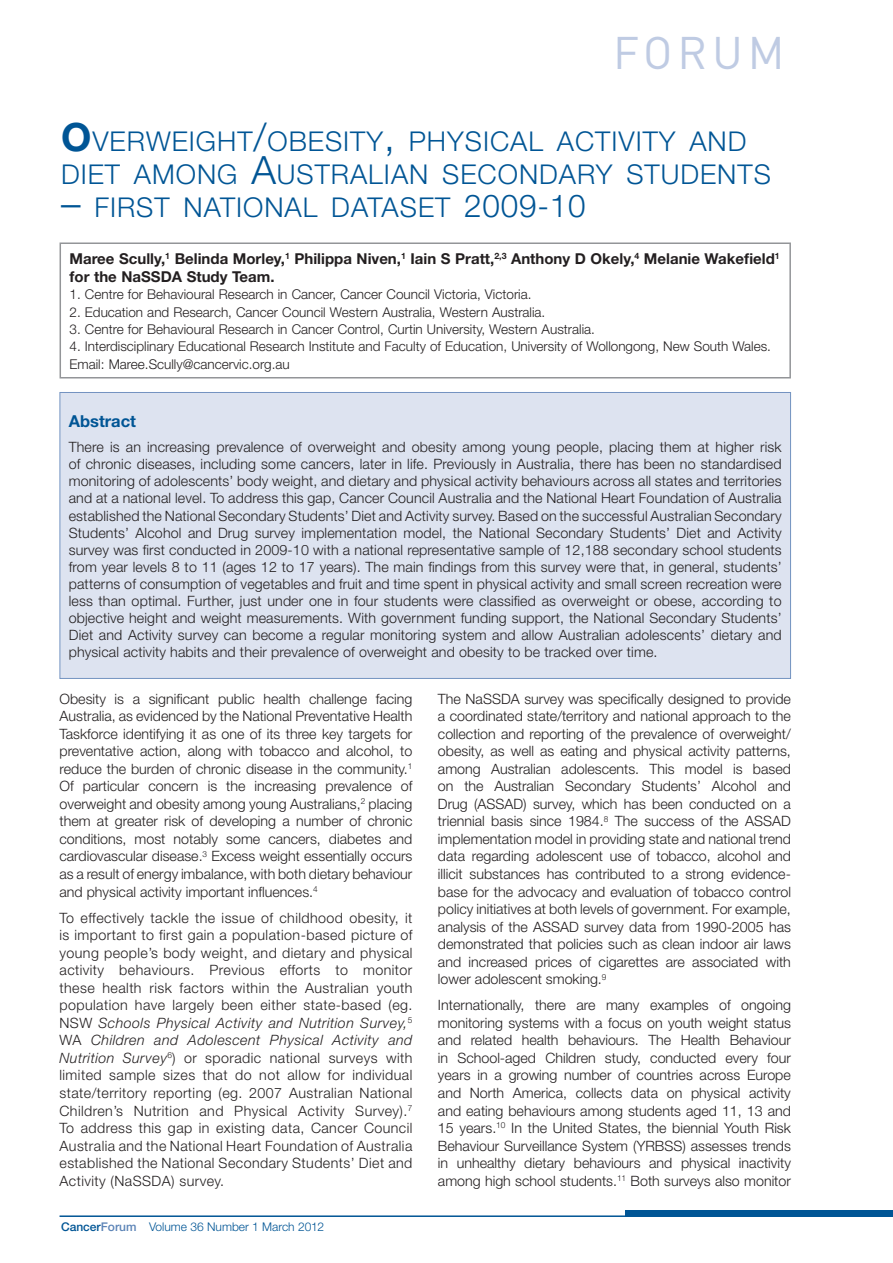
<style>
.page{position:relative;width:893px;height:1263px;background:#fff}
.page>*{position:absolute;margin:0;border:0;box-sizing:border-box;transform-origin:0 0}
.t1{font:45.15px "DIN";letter-spacing:.11em;color:#bfcbe3}
._3a__Heading{font:300 27.3px/33px "Helvetica Neue";letter-spacing:.035em;color:#005595}
._6c__Body_subhead{font:700 16.5px "Helvetica Neue";color:#005595}
._4a__Author_box_text{font:700 15px/18px "Helvetica Neue";color:#231f20}
.body_copy{font:300 14.25px/17.5px "Helvetica Neue";color:#231f20;text-align:justify}
._4a__Author_box_text-2{font:300 13.5px/17.2px "Helvetica Neue";color:#231f20}
.body_copy-2{font:300 12px "Helvetica Neue";color:#005595}
.s1{font-weight:700;font-size:39px}
.s2{font-size:39px}
.s3{font-size:31.5px}
.s4{font-style:italic}
.s5{font-weight:500}
.s6{font-weight:500;color:#5c84b7}
</style>
<div class="page">
<hr style="left:60px;top:1215px;width:833px;height:2px;background:#005595">
<div style="left:626px;top:1210px;width:267px;height:6px;background:#005595"></div>
<div style="left:60px;top:242px;width:731px;height:136px;border:2px solid #939598"></div>
<div style="left:60px;top:392px;width:730px;height:286px;background:#dde3f0"></div>
<p class="t1" style="left:613px;top:27px;width:173px">FORUM</p>
<p class="_3a__Heading" style="left:61px;top:124px;width:711px"><span class="s1">O</span>VERWEIGHT<span class="s2">/</span>OBESITY<span class="s2">,</span> PHYSICAL ACTIVITY AND<br>DIET AMONG <span class="s2">A</span>USTRALIAN SECONDARY STUDENTS</p>
<p class="_3a__Heading" style="left:61px;top:190px;width:526px"><span class="s2">–</span> FIRST NATIONAL DATASET <span class="s3">2009-10</span></p>
<p class="_4a__Author_box_text" style="left:70px;top:250px;width:712px">Maree Scully,<sup>1</sup> Belinda Morley,<sup>1</sup> Philippa Niven,<sup>1</sup> Iain S Pratt,<sup>2,3</sup> Anthony D Okely,<sup>4</sup> Melanie Wakefield<sup>1 </sup>for the NaSSDA Study Team.</p>
<p class="_4a__Author_box_text-2" style="left:70px;top:286px;width:463px">1. Centre for Behavioural Research in Cancer, Cancer Council Victoria, Victoria.</p>
<p class="_4a__Author_box_text-2" style="left:70px;top:303px;width:477px">2. Education and Research, Cancer Council Western Australia, Western Australia.</p>
<p class="_4a__Author_box_text-2" style="left:70px;top:320px;width:527px">3. Centre for Behavioural Research in Cancer Control, Curtin University, Western Australia.</p>
<p class="_4a__Author_box_text-2" style="left:70px;top:337px;width:703px">4. Interdisciplinary Educational Research Institute and Faculty of Education, University of Wollongong, New South Wales.<br>Email: Maree.Scully@cancervic.org.au</p>
<p class="_6c__Body_subhead" style="left:69px;top:410px;width:69px">Abstract</p>
<p class="body_copy" style="left:69px;top:438px;width:714px;line-height:17.1px">There is an increasing prevalence of overweight and obesity among young people, placing them at higher risk of chronic diseases, including some cancers, later in life. Previously in Australia, there has been no standardised monitoring of adolescents’ body weight, and dietary and physical activity behaviours across all states and territories and at a national level. To address this gap, Cancer Council Australia and the National Heart Foundation of Australia established the National Secondary Students’ Diet and Activity survey. Based on the successful Australian Secondary Students’ Alcohol and Drug survey implementation model, the National Secondary Students’ Diet and Activity survey was first conducted in 2009-10 with a national representative sample of 12,188 secondary school students from year levels 8 to 11 (ages 12 to 17 years). The main findings from this survey were that, in general, students’ patterns of consumption of vegetables and fruit and time spent in physical activity and small screen recreation were less than optimal. Further, just under one in four students were classified as overweight or obese, according to objective height and weight measurements. With government funding support, the National Secondary Students’ Diet and Activity survey can become a regular monitoring system and allow Australian adolescents’ dietary and physical activity habits and their prevalence of overweight and obesity to be tracked over time.</p>
<p class="body_copy" style="left:60px;top:689px;width:354px">Obesity is a significant public health challenge facing Australia, as evidenced by the National Preventative Health Taskforce identifying it as one of its three key targets for preventative action, along with tobacco and alcohol, to reduce the burden of chronic disease in the community.<sup>1<br></sup>Of particular concern is the increasing prevalence of overweight and obesity among young Australians,<sup>2</sup> placing them at greater risk of developing a number of chronic conditions, most notably some cancers, diabetes and cardiovascular disease.<sup>3</sup> Excess weight essentially occurs as a result of energy imbalance, with both dietary behaviour and physical activity important influences.<sup>4</sup></p>
<p class="body_copy" style="left:60px;top:908px;width:354px">To effectively tackle the issue of childhood obesity, it is important to first gain a population-based picture of young people’s body weight, and dietary and physical activity behaviours. Previous efforts to monitor these health risk factors within the Australian youth population have largely been either state-based (eg.<br>NSW <span class="s4">Schools Physical Activity and Nutrition Survey,</span><sup>5<br></sup>WA <span class="s4">Children and Adolescent Physical Activity and Nutrition Survey</span><sup>6</sup>) or sporadic national surveys with limited sample sizes that do not allow for individual state/territory reporting (eg. 2007 Australian National Children’s Nutrition and Physical Activity Survey).<sup>7<br></sup>To address this gap in existing data, Cancer Council Australia and the National Heart Foundation of Australia established the National Secondary Students’ Diet and Activity (NaSSDA) survey.</p>
<p class="body_copy-2" style="left:61px;top:1220px;width:265px"><span class="s5">Cancer</span><span class="s6">Forum</span> Volume 36 Number 1 March 2012</p>
<p class="body_copy" style="left:438px;top:689px;width:354px">The NaSSDA survey was specifically designed to provide a coordinated state/territory and national approach to the collection and reporting of the prevalence of overweight/ obesity, as well as eating and physical activity patterns, among Australian adolescents. This model is based on the Australian Secondary Students’ Alcohol and Drug (ASSAD) survey, which has been conducted on a triennial basis since 1984.<sup>8</sup> The success of the ASSAD implementation model in providing state and national trend data regarding adolescent use of tobacco, alcohol and illicit substances has contributed to a strong evidence&shy;base for the advocacy and evaluation of tobacco control policy initiatives at both levels of government. For example, analysis of the ASSAD survey data from 1990-2005 has demonstrated that policies such as clean indoor air laws and increased prices of cigarettes are associated with lower adolescent smoking.<sup>9</sup></p>
<p class="body_copy" style="left:438px;top:996px;width:354px">Internationally, there are many examples of ongoing monitoring systems with a focus on youth weight status and related health behaviours. The Health Behaviour in School-aged Children study, conducted every four years in a growing number of countries across Europe and North America, collects data on physical activity and eating behaviours among students aged 11, 13 and 15 years.<sup>10</sup> In the United States, the biennial Youth Risk Behaviour Surveillance System (YRBSS) assesses trends in unhealthy dietary behaviours and physical inactivity among high school students.<sup>11</sup> Both surveys also monitor</p>
</div>
